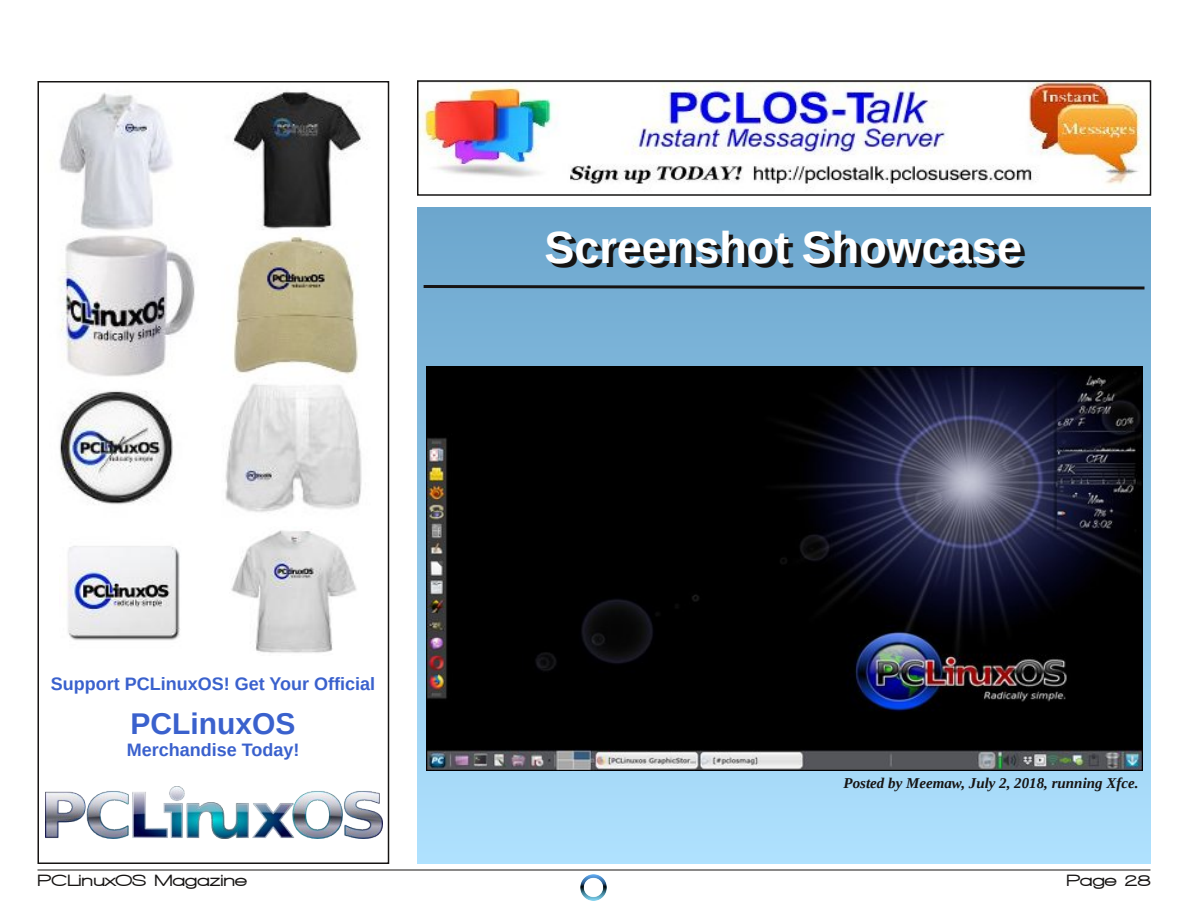
<style>
.page{position:relative;width:1188px;height:918px;background:#fff}
.page>*{position:absolute;margin:0;border:0;box-sizing:border-box;transform-origin:0 0}
.t1{font:700 45px "Liberation Sans";color:#161413}
.t2{font:700 30px "Liberation Sans";color:#3a61cd}
.t3{font:700 18px "Liberation Sans";color:#3a61cd}
.t4{font:900 16.5px "Walkway Expand";color:#161413}
.t5{font:italic 700 15px "Liberation Serif";color:#161413}
</style>
<div class="page">
<hr style="left:38px;top:870px;width:1112px;height:1px;background:#161413">
<img style="left:580px;top:874px;width:27px;height:27px">
<div style="left:418px;top:207px;width:732px;height:657px;background:linear-gradient(to bottom,#6ca6cd,#afe2ff)"></div>
<svg style="left:421px;top:283px;width:727px;height:8px"></svg>
<img style="left:420px;top:83px;width:728px;height:106px">
<div style="left:417px;top:80px;width:734px;height:116px;border:2px solid #161413"></div>
<img style="left:59px;top:91px;width:304px;height:422px">
<img style="left:63px;top:546px;width:117px;height:95px">
<img style="left:231px;top:530px;width:126px;height:123px">
<img style="left:45px;top:787px;width:337px;height:51px">
<img style="left:426px;top:366px;width:717px;height:404px">
<p class="t3" style="left:51px;top:674px;width:326px">Support PCLinuxOS! Get Your Official</p>
<h2 class="t2" style="left:131px;top:707px;width:166px">PCLinuxOS</h2>
<p class="t3" style="left:127px;top:740px;width:174px">Merchandise Today!</p>
<h1 class="t1" style="left:549px;top:226px;width:479px">Screenshot Showcase</h1>
<p class="t5" style="left:844px;top:775px;width:296px">Posted by Meemaw, July 2, 2018, running Xfce.</p>
<p class="t4" style="left:38px;top:871px;width:211px">PCLinuxOS Magazine</p>
<p class="t4" style="left:1066px;top:871px;width:86px">Page 28</p>
</div>
